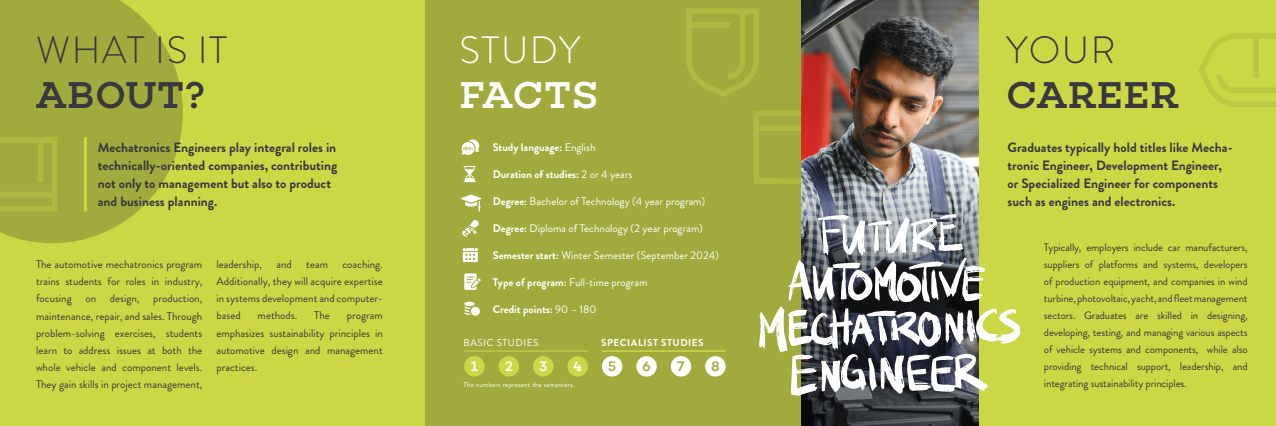
<style>
.page{position:relative;width:1276px;height:426px;background:#fff}
.page>*{position:absolute;margin:0;border:0;box-sizing:border-box;transform-origin:0 0}
.t1{font:300 38px "Brandon Grotesque";letter-spacing:.04em;color:#39383e}
.t2{font:500 38px "Choplin";letter-spacing:.015em;color:#39383e}
.t3{font:300 38px "Brandon Grotesque";letter-spacing:.04em;color:#fff}
.t4{font:500 38px "Choplin";letter-spacing:.015em;color:#fff}
.t5{font:500 14px "Choplin";color:#fff}
.t6{font:500 14px "Choplin";color:#a2aa3d}
.t7{font:700 13.5px/18px "Brandon Grotesque";color:#39383e}
.t8{font:11px/17px "Brandon Grotesque";color:#39383e;text-align:justify}
.t9{font:11px "Brandon Grotesque";color:#fff}
.t10{font:700 11px "Brandon Grotesque";color:#fff}
.t11{font:10.8px/17px "Brandon Grotesque";letter-spacing:-.01em;color:#39383e;text-align:justify}
.t12{font:700 10px "Brandon Grotesque";letter-spacing:.05em;color:#fff}
.t13{font:10px "Brandon Grotesque";letter-spacing:.05em;color:#fff}
.t14{font:7px "Brandon Grotesque";letter-spacing:.03em;color:#fff}
.s1{font-weight:400}
.s2{font-weight:700}
</style>
<div class="page">
<div style="left:0;top:0;width:425px;height:425px;background:#ccd745"></div>
<svg style="left:0;top:0;width:183px;height:243px;fill:#a2aa3d"></svg>
<div style="left:978px;top:0;width:298px;height:425px;background:#ccd745"></div>
<div style="left:425px;top:0;width:377px;height:425px;background:#a2aa3d"></div>
<svg style="left:754px;top:111px;width:47px;height:72px"></svg>
<svg style="left:686px;top:9px;width:73px;height:88px"></svg>
<div style="left:691px;top:22px;width:39px;height:6px;background:#b0b93f"></div>
<div style="left:464px;top:355px;width:21px;height:21px;background:#ccd745;border-radius:50%"></div>
<div style="left:499px;top:355px;width:20px;height:21px;background:#ccd745;border-radius:50%"></div>
<div style="left:533px;top:355px;width:20px;height:21px;background:#ccd745;border-radius:50%"></div>
<div style="left:567px;top:355px;width:21px;height:21px;background:#ccd745;border-radius:50%"></div>
<div style="left:602px;top:355px;width:20px;height:21px;background:#fff;border-radius:50%"></div>
<div style="left:636px;top:355px;width:21px;height:21px;background:#fff;border-radius:50%"></div>
<div style="left:671px;top:355px;width:20px;height:21px;background:#fff;border-radius:50%"></div>
<div style="left:705px;top:355px;width:20px;height:21px;background:#fff;border-radius:50%"></div>
<hr style="left:464px;top:350px;width:124px;height:1px;background:#ccd745">
<hr style="left:602px;top:350px;width:123px;height:1px;background:#ccd745">
<hr style="left:84px;top:137px;width:3px;height:74px;background:#ccd745">
<img style="left:801px;top:0;width:177px;height:425px">
<svg style="left:0;top:137px;width:58px;height:74px"></svg>
<div style="left:38px;top:142px;width:6px;height:40px;background:#b0b93f"></div>
<svg style="left:1199px;top:33px;width:77px;height:74px"></svg>
<div style="left:1253px;top:38px;width:6px;height:40px;background:#bdc742"></div>
<svg style="left:759px;top:214px;width:261px;height:181px"></svg>
<svg style="left:461px;top:139px;width:18px;height:16px"></svg>
<svg style="left:463px;top:166px;width:13px;height:16px"></svg>
<svg style="left:461px;top:194px;width:20px;height:17px"></svg>
<svg style="left:463px;top:248px;width:15px;height:14px"></svg>
<svg style="left:464px;top:273px;width:17px;height:16px"></svg>
<div style="left:464px;top:301px;width:11px;height:5px;background:#fff;border-radius:50%"></div>
<svg style="left:464px;top:306px;width:16px;height:9px"></svg>
<svg style="left:462px;top:220px;width:17px;height:16px"></svg>
<h1 class="t1" style="left:36px;top:24px;width:192px">WHAT IS IT</h1>
<h1 class="t2" style="left:36px;top:72px;width:171px">ABOUT?</h1>
<h1 class="t3" style="left:459px;top:24px;width:122px">STUDY</h1>
<h1 class="t4" style="left:459px;top:72px;width:140px">FACTS</h1>
<h1 class="t1" style="left:1006px;top:24px;width:111px">YOUR</h1>
<h1 class="t2" style="left:1006px;top:72px;width:174px">CAREER</h1>
<p class="t7" style="left:98px;top:138px;width:241px">Mechatronics Engineers play integral roles in technically-oriented companies, contributing not only to management but also to product and business planning.</p>
<p class="t7" style="left:1007px;top:138px;width:227px">Graduates typically hold titles like Mecha&shy;tronic Engineer, Development Engineer, or Specialized Engineer for components such as engines and electronics.</p>
<p class="t10" style="left:493px;top:139px;width:104px">Study language: <span class="s1">English</span></p>
<p class="t10" style="left:493px;top:166px;width:141px">Duration of studies: <span class="s1">2 or 4 years</span></p>
<p class="t9" style="left:493px;top:194px;width:214px"><span class="s2">Degree:</span> Bachelor of Technology (4 year program)</p>
<p class="t9" style="left:493px;top:221px;width:212px"><span class="s2">Degree:</span> Diploma of Technology (2 year program)</p>
<p class="t9" style="left:493px;top:248px;width:228px"><span class="s2">Semester start:</span> Winter Semester (September 2024)</p>
<p class="t9" style="left:493px;top:275px;width:156px"><span class="s2">Type of program:</span> Full-time program</p>
<p class="t10" style="left:493px;top:301px;width:105px">Credit points: <span class="s1">90 – 180</span></p>
<p class="t11" style="left:1044px;top:238px;width:205px">Typically, employers include car manufacturers, suppliers of platforms and systems, developers of production equipment, and companies in wind turbine, photovoltaic, yacht, and fleet management sectors. Graduates are skilled in designing, developing, testing, and managing various aspects of vehicle systems and components, while also providing technical support, leadership, and integrating sustainability principles.</p>
<p class="t8" style="left:36px;top:256px;width:168px">The automotive mechatronics program trains students for roles in industry, focusing on design, production, maintenance, repair, and sales. Through problem-solving exercises, students learn to address issues at both the whole vehicle and component levels.<br>They gain skills in project management,</p>
<p class="t8" style="left:216px;top:256px;width:47px">leadership,</p>
<p class="t8" style="left:276px;top:256px;width:17px">and</p>
<p class="t8" style="left:306px;top:256px;width:23px">team</p>
<p class="t8" style="left:216px;top:256px;width:168px;text-indent:126px">coaching.<br>Additionally, they will acquire expertise in systems development and computer&shy;based</p>
<p class="t8" style="left:258px;top:307px;width:41px">methods.</p>
<p class="t8" style="left:314px;top:307px;width:17px">The</p>
<p class="t8" style="left:216px;top:307px;width:168px;text-indent:130px">program emphasizes sustainability principles in automotive design and management practices.</p>
<p class="t13" style="left:463px;top:335px;width:76px">BASIC STUDIES</p>
<p class="t14" style="left:463px;top:379px;width:112px">The numbers represent the semesters.</p>
<p class="t12" style="left:601px;top:335px;width:104px">SPECIALIST STUDIES</p>
<p class="t5" style="left:471px;top:358px;width:9px">1</p>
<p class="t5" style="left:505px;top:358px;width:10px">2</p>
<p class="t5" style="left:539px;top:358px;width:9px">3</p>
<p class="t5" style="left:573px;top:358px;width:11px">4</p>
<p class="t6" style="left:608px;top:358px;width:10px">5</p>
<p class="t6" style="left:642px;top:358px;width:10px">6</p>
<p class="t6" style="left:677px;top:358px;width:9px">7</p>
<p class="t6" style="left:711px;top:358px;width:10px">8</p>
</div>
